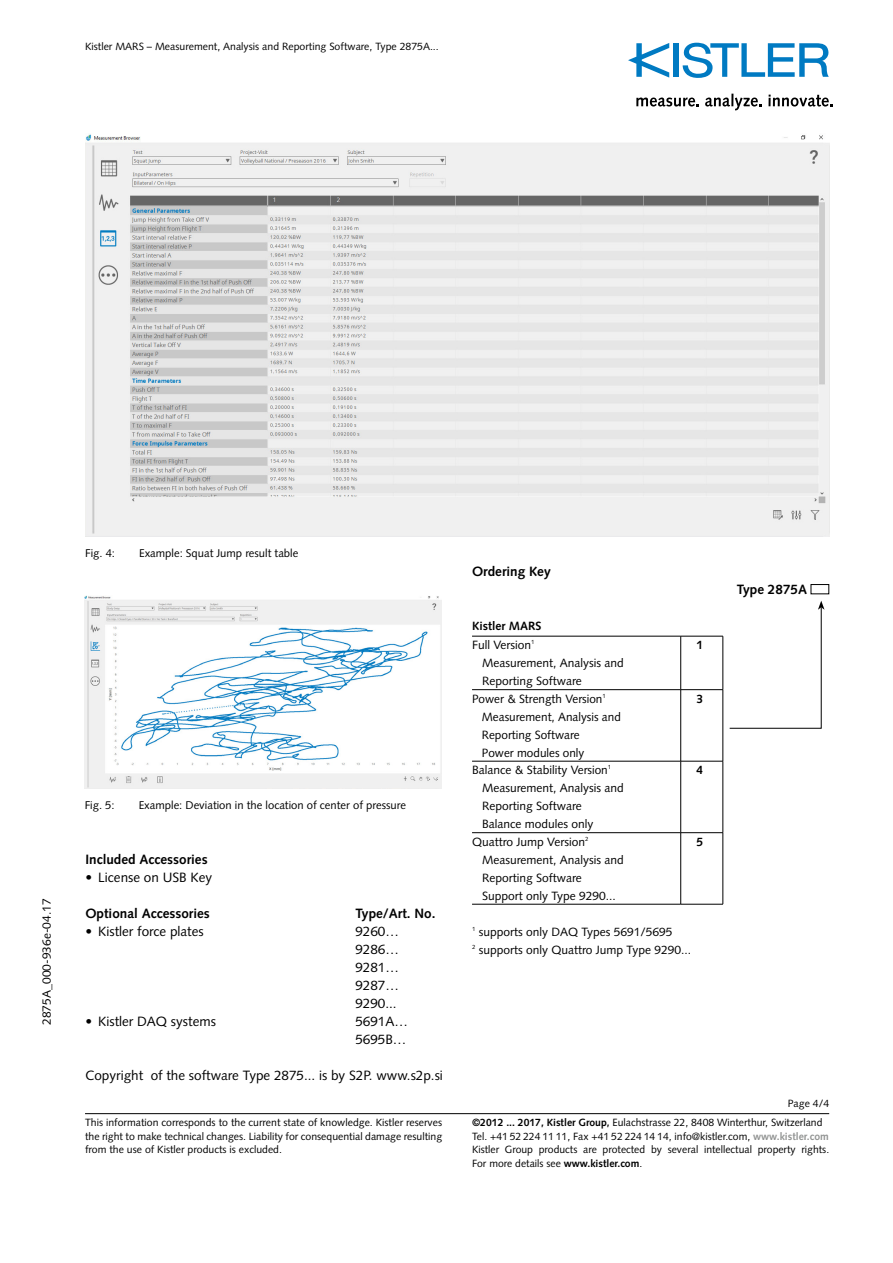
<style>
.page{position:relative;width:893px;height:1263px;background:#fff}
.page>*{position:absolute;margin:0;border:0;box-sizing:border-box;transform-origin:0 0}
._0_00_Body{font:13.5px/18px "Syntax LT Std";color:#000;text-align:justify}
._2_00_U-Titel{font:700 13.5px "Syntax LT Std";color:#000}
._0_00_Body-2{font:700 13.5px "Syntax LT Std";color:#000}
._3_00_Tab_ohne_Linie{font:12px/18px "Syntax LT Std";color:#000}
._3_00_Tab_ohne_Linie-2{font:700 12px "Syntax LT Std";color:#000}
._4_00_Legende{font:11.25px "Syntax LT Std";color:#000}
.t1{font:10.5px/13.5px "Syntax LT Std";color:#000}
.s1{font-weight:700}
.s2{font-weight:700;color:#929493}
</style>
<div class="page">
<hr style="left:85px;top:1113px;width:744px;height:1px;background:#000">
<div style="left:673px;top:43px;width:6px;height:34px;background:#007ac2"></div>
<svg style="left:683px;top:43px;width:146px;height:35px"></svg>
<svg style="left:628px;top:43px;width:41px;height:35px"></svg>
<svg style="left:636px;top:98px;width:63px;height:9px"></svg>
<svg style="left:705px;top:94px;width:57px;height:16px"></svg>
<svg style="left:768px;top:95px;width:65px;height:12px"></svg>
<img style="left:85px;top:595px;width:357px;height:193px">
<div style="left:811px;top:584px;width:18px;height:10px;border:1px solid #000"></div>
<hr style="left:681px;top:636px;width:42px;height:1px;background:#000">
<hr style="left:723px;top:636px;width:1px;height:54px;background:#000">
<hr style="left:723px;top:690px;width:1px;height:71px;background:#000">
<hr style="left:723px;top:761px;width:1px;height:72px;background:#000">
<hr style="left:723px;top:833px;width:1px;height:71px;background:#000">
<hr style="left:681px;top:689px;width:42px;height:1px;background:#000">
<hr style="left:681px;top:761px;width:42px;height:1px;background:#000">
<hr style="left:681px;top:832px;width:42px;height:1px;background:#000">
<hr style="left:681px;top:904px;width:42px;height:1px;background:#000">
<hr style="left:472px;top:636px;width:209px;height:1px;background:#000">
<hr style="left:680px;top:636px;width:1px;height:54px;background:#000">
<hr style="left:680px;top:690px;width:1px;height:71px;background:#000">
<hr style="left:680px;top:761px;width:1px;height:72px;background:#000">
<hr style="left:680px;top:833px;width:1px;height:71px;background:#000">
<hr style="left:472px;top:689px;width:209px;height:1px;background:#000">
<hr style="left:472px;top:761px;width:209px;height:1px;background:#000">
<hr style="left:472px;top:832px;width:209px;height:1px;background:#000">
<hr style="left:472px;top:904px;width:209px;height:1px;background:#000">
<svg style="left:729px;top:601px;width:95px;height:128px"></svg>
<img style="left:85px;top:134px;width:744px;height:402px">
<p class="t1" style="left:85px;top:40px;width:355px">Kistler MARS – Measurement, Analysis and Reporting Software, Type 2875A...</p>
<p class="_3_00_Tab_ohne_Linie" style="left:38px;top:1025px;width:128px;rotate:-90deg">2875A_000-936e-04.17</p>
<p class="_4_00_Legende" style="left:85px;top:546px;width:32px">Fig. 4:</p>
<p class="_4_00_Legende" style="left:139px;top:546px;width:161px">Example: Squat Jump result table</p>
<p class="_4_00_Legende" style="left:85px;top:799px;width:32px">Fig. 5:</p>
<p class="_4_00_Legende" style="left:139px;top:799px;width:269px">Example: Deviation in the location of center of pressure</p>
<p class="_2_00_U-Titel" style="left:85px;top:852px;width:124px">Included Accessories</p>
<p class="_0_00_Body" style="left:85px;top:868px;width:128px">• License on USB Key</p>
<p class="_2_00_U-Titel" style="left:85px;top:906px;width:126px">Optional Accessories</p>
<p class="_2_00_U-Titel" style="left:355px;top:906px;width:82px">Type/Art. No.</p>
<p class="_0_00_Body" style="left:85px;top:922px;width:120px">• Kistler force plates</p>
<p class="_0_00_Body" style="left:355px;top:922px;width:45px">9260… 9286… 9281… 9287… 9290...</p>
<p class="_0_00_Body" style="left:85px;top:1012px;width:132px">• Kistler DAQ systems</p>
<p class="_0_00_Body" style="left:355px;top:1012px;width:54px">5691A…<br>5695B…</p>
<p class="_0_00_Body" style="left:85px;top:1066px;width:359px">Copyright of the software Type 2875... is by S2P. www.s2p.si</p>
<p class="t1" style="left:85px;top:1116px;width:359px;text-align:justify">This information corresponds to the current state of knowledge. Kistler reserves the right to make technical changes. Liability for consequential damage resulting from the use of Kistler products is excluded.</p>
<p class="_0_00_Body-2" style="left:472px;top:564px;width:80px">Ordering Key</p>
<p class="_3_00_Tab_ohne_Linie-2" style="left:472px;top:619px;width:71px">Kistler MARS</p>
<p class="_3_00_Tab_ohne_Linie" style="left:482px;top:636px;width:143px;text-indent:-10px">Full Version<sup>1<br></sup>Measurement, Analysis and<br>Reporting Software</p>
<p class="_3_00_Tab_ohne_Linie-2" style="left:696px;top:638px;width:8px">1</p>
<p class="_3_00_Tab_ohne_Linie" style="left:482px;top:690px;width:141px;text-indent:-10px">Power &amp; Strength Version<sup>1<br></sup>Measurement, Analysis and<br>Reporting Software</p>
<p class="_3_00_Tab_ohne_Linie" style="left:482px;top:744px;width:104px">Power modules only</p>
<p class="_3_00_Tab_ohne_Linie-2" style="left:696px;top:692px;width:8px">3</p>
<p class="_3_00_Tab_ohne_Linie" style="left:482px;top:761px;width:143px;text-indent:-10px">Balance &amp; Stability Version<sup>1<br></sup>Measurement, Analysis and<br>Reporting Software</p>
<p class="_3_00_Tab_ohne_Linie" style="left:482px;top:815px;width:113px">Balance modules only</p>
<p class="_3_00_Tab_ohne_Linie" style="left:472px;top:833px;width:118px">Quattro Jump Version<sup>2</sup></p>
<p class="_3_00_Tab_ohne_Linie" style="left:482px;top:851px;width:143px">Measurement, Analysis and<br>Reporting Software<br>Support only Type 9290...</p>
<p class="_3_00_Tab_ohne_Linie-2" style="left:696px;top:763px;width:8px">4</p>
<p class="_3_00_Tab_ohne_Linie-2" style="left:696px;top:835px;width:8px">5</p>
<p class="_3_00_Tab_ohne_Linie" style="left:472px;top:923px;width:202px"><sup>1</sup> supports only DAQ Types 5691/5695</p>
<p class="_3_00_Tab_ohne_Linie" style="left:472px;top:941px;width:221px"><sup>2</sup> supports only Quattro Jump Type 9290...</p>
<p class="_0_00_Body-2" style="left:737px;top:582px;width:72px">Type 2875A</p>
<p class="t1" style="left:788px;top:1097px;width:43px">Page 4/4</p>
<p class="t1" style="left:472px;top:1116px;width:359px"><span class="s1">©2012 ... 2017, Kistler Group,</span> Eulachstrasse 22, 8408 Winterthur, Switzerland Tel. +41 52 224 11 11, Fax +41 52 224 14 14, info@kistler.com, <span class="s2">www.kistler.com </span>Kistler Group products are protected by several intellectual property rights.<br>For more details see <span class="s1">www.kistler.com</span>.</p>
</div>
